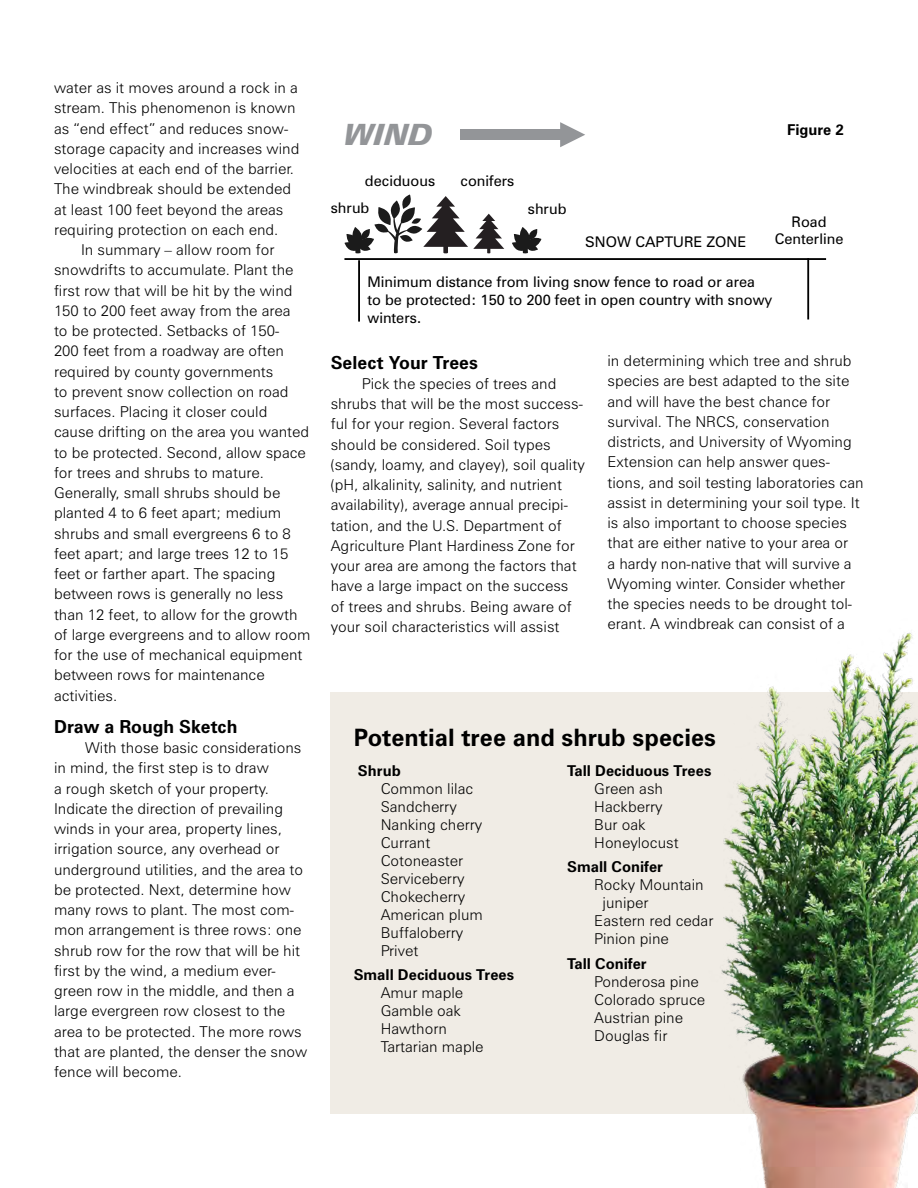
<style>
.page{position:relative;width:918px;height:1188px;background:#fff}
.page>*{position:absolute;margin:0;border:0;box-sizing:border-box;transform-origin:0 0}
.t1{font:italic 900 29.4px "Zurich BT";color:#939598}
.subtitle{font:700 24px "Zurich BT";color:#000}
.subtitle-2{font:700 18px "Zurich BT";letter-spacing:.005em;color:#000}
.text{font:300 15px/20.2px "Zurich BT";color:#000}
.text-2{font:700 15px "Zurich BT";color:#000}
.subtitle-3{font:700 15px "Zurich BT";letter-spacing:.01em;color:#000}
.cutline{font:14.7px/17.5px "Zurich BT";color:#000}
</style>
<div class="page">
<div style="left:331px;top:692px;width:587px;height:421px;background:#f0ece5"></div>
<img style="left:633px;top:632px;width:285px;height:556px">
<svg style="left:512px;top:227px;width:29px;height:26px"></svg>
<svg style="left:345px;top:195px;width:159px;height:58px"></svg>
<hr style="left:344px;top:258px;width:482px;height:2px;background:#000">
<hr style="left:358px;top:260px;width:2px;height:62px;background:#000">
<hr style="left:807px;top:258px;width:2px;height:61px;background:#000">
<div style="left:461px;top:129px;width:110px;height:11px;background:#939598"></div>
<svg style="left:560px;top:122px;width:25px;height:25px"></svg>
<p class="text" style="left:54px;top:77px;width:247px">water as it moves around a rock in a stream. This phenomenon is known as “end effect” and reduces snow&shy;storage capacity and increases wind velocities at each end of the barrier.<br>The windbreak should be extended at least 100 feet beyond the areas requiring protection on each end.</p>
<p class="text" style="left:54px;top:239px;width:258px;text-indent:27px">In summary – allow room for snowdrifts to accumulate. Plant the first row that will be hit by the wind<br>150 to 200 feet away from the area<br>to be protected. Setbacks of 150-<br>200 feet from a roadway are often required by county governments<br>to prevent snow collection on road surfaces. Placing it closer could cause drifting on the area you wanted to be protected. Second, allow space for trees and shrubs to mature.<br>Generally, small shrubs should be planted 4 to 6 feet apart; medium shrubs and small evergreens 6 to 8 feet apart; and large trees 12 to 15 feet or farther apart. The spacing between rows is generally no less than 12 feet, to allow for the growth of large evergreens and to allow room for the use of mechanical equipment between rows for maintenance activities.</p>
<p class="subtitle-2" style="left:54px;top:716px;width:185px">Draw a Rough Sketch</p>
<p class="text" style="left:54px;top:738px;width:255px;text-indent:31px">With those basic considerations in mind, the first step is to draw<br>a rough sketch of your property.<br>Indicate the direction of prevailing winds in your area, property lines, irrigation source, any overhead or underground utilities, and the area to be protected. Next, determine how many rows to plant. The most com&shy;mon arrangement is three rows: one shrub row for the row that will be hit first by the wind, a medium ever&shy;green row in the middle, and then a large evergreen row closest to the area to be protected. The more rows that are planted, the denser the snow fence will become.</p>
<h1 class="t1" style="left:345px;top:117px;width:90px">WIND</h1>
<p class="text-2" style="left:787px;top:121px;width:58px">Figure 2</p>
<p class="cutline" style="left:365px;top:171px;width:72px">deciduous</p>
<p class="cutline" style="left:461px;top:171px;width:55px">conifers</p>
<p class="cutline" style="left:331px;top:199px;width:40px">shrub</p>
<p class="cutline" style="left:528px;top:200px;width:40px">shrub</p>
<p class="cutline" style="left:585px;top:233px;width:163px">SNOW CAPTURE ZONE</p>
<p class="cutline" style="left:775px;top:212px;width:70px;text-align:center">Road<br>Centerline</p>
<p class="cutline" style="left:367px;top:273px;width:407px">Minimum distance from living snow fence to road or area<br>to be protected: 150 to 200 feet in open country with snowy winters.</p>
<p class="subtitle-2" style="left:331px;top:351px;width:149px">Select Your Trees</p>
<p class="text" style="left:331px;top:373px;width:256px;text-indent:31px">Pick the species of trees and shrubs that will be the most success&shy;ful for your region. Several factors should be considered. Soil types (sandy, loamy, and clayey), soil quality (pH, alkalinity, salinity, and nutrient availability), average annual precipi&shy;tation, and the U.S. Department of Agriculture Plant Hardiness Zone for your area are among the factors that have a large impact on the success of trees and shrubs. Being aware of your soil characteristics will assist</p>
<p class="text" style="left:608px;top:351px;width:258px">in determining which tree and shrub species are best adapted to the site and will have the best chance for survival. The NRCS, conservation districts, and University of Wyoming Extension can help answer ques&shy;tions, and soil testing laboratories can assist in determining your soil type. It is also important to choose species that are either native to your area or<br>a hardy non-native that will survive a Wyoming winter. Consider whether the species needs to be drought tol&shy;erant. A windbreak can consist of a</p>
<p class="subtitle" style="left:354px;top:723px;width:364px">Potential tree and shrub species</p>
<p class="subtitle-3" style="left:358px;top:761px;width:45px">Shrub</p>
<p class="text" style="left:381px;top:778px;width:94px">Common lilac</p>
<p class="text" style="left:381px;top:796px;width:78px">Sandcherry</p>
<p class="text" style="left:381px;top:814px;width:103px">Nanking cherry</p>
<p class="text" style="left:381px;top:832px;width:51px">Currant</p>
<p class="text" style="left:381px;top:850px;width:84px">Cotoneaster</p>
<p class="text" style="left:381px;top:868px;width:85px">Serviceberry</p>
<p class="text" style="left:381px;top:886px;width:86px">Chokecherry</p>
<p class="text" style="left:381px;top:904px;width:104px">American plum</p>
<p class="text" style="left:381px;top:922px;width:84px">Buffaloberry</p>
<p class="text" style="left:381px;top:940px;width:39px">Privet</p>
<p class="text-2" style="left:354px;top:966px;width:162px">Small Deciduous Trees</p>
<p class="text" style="left:381px;top:983px;width:84px">Amur maple</p>
<p class="text" style="left:381px;top:1001px;width:82px">Gamble oak</p>
<p class="text" style="left:381px;top:1019px;width:68px">Hawthorn</p>
<p class="text" style="left:381px;top:1037px;width:104px">Tartarian maple</p>
<p class="text-2" style="left:567px;top:761px;width:146px">Tall Deciduous Trees</p>
<p class="text" style="left:594px;top:778px;width:70px">Green ash</p>
<p class="text" style="left:594px;top:796px;width:70px">Hackberry</p>
<p class="text" style="left:594px;top:814px;width:53px">Bur oak</p>
<p class="text" style="left:594px;top:832px;width:86px">Honeylocust</p>
<p class="text-2" style="left:567px;top:858px;width:97px">Small Conifer</p>
<p class="text" style="left:603px;top:876px;width:103px;line-height:18px;text-indent:-8px">Rocky Mountain juniper</p>
<p class="text" style="left:594px;top:911px;width:121px">Eastern red cedar</p>
<p class="text" style="left:594px;top:929px;width:76px">Pinion pine</p>
<p class="text-2" style="left:567px;top:955px;width:81px">Tall Conifer</p>
<p class="text" style="left:594px;top:971px;width:106px">Ponderosa pine</p>
<p class="text" style="left:594px;top:989px;width:112px">Colorado spruce</p>
<p class="text" style="left:594px;top:1007px;width:90px">Austrian pine</p>
<p class="text" style="left:594px;top:1025px;width:75px">Douglas fir</p>
</div>
